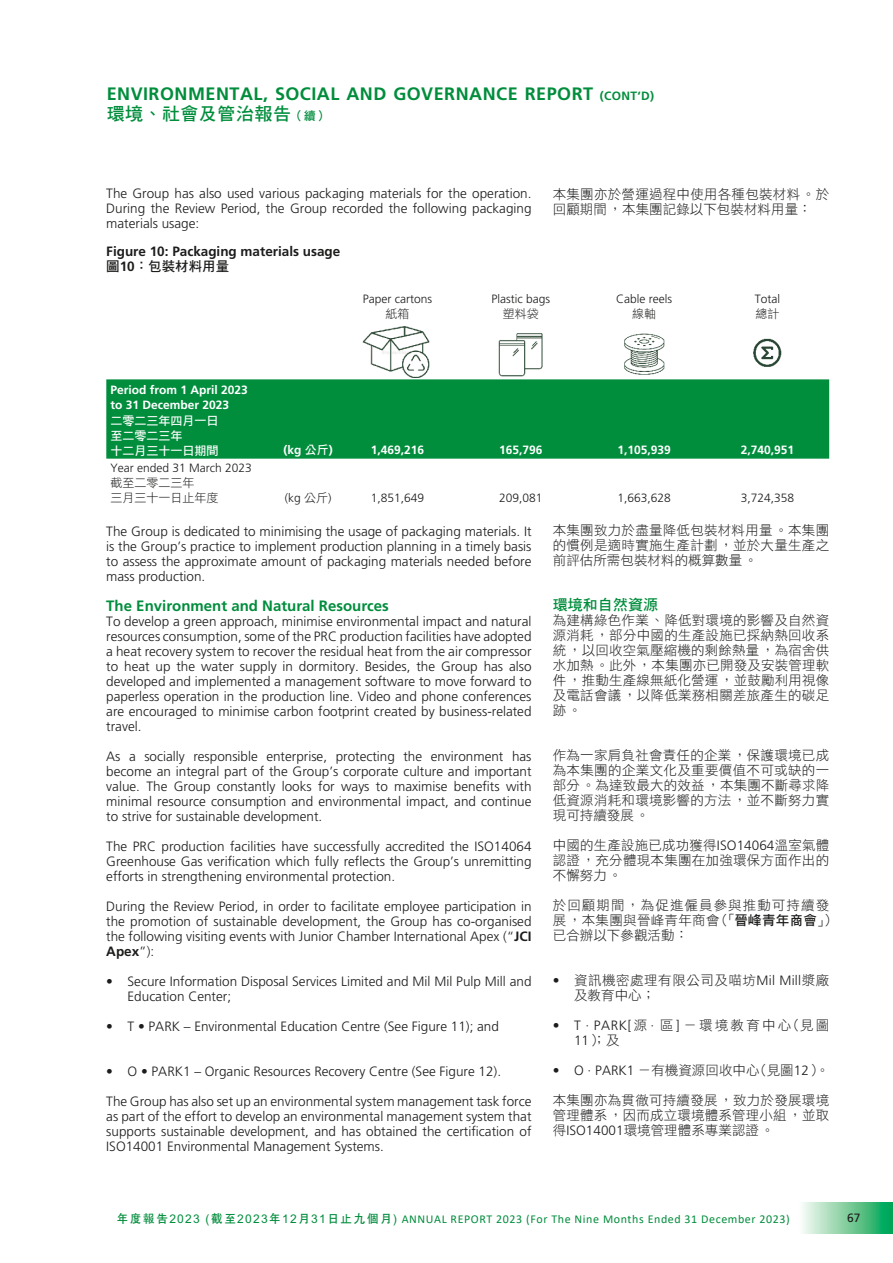
<style>
.page{position:relative;width:893px;height:1263px;background:#fff}
.page>*{position:absolute;margin:0;border:0;box-sizing:border-box;transform-origin:0 0}
.t1{font:700 18px "Frutiger LT Std";letter-spacing:.025em;color:#008d3c}
.t2{font:18px "DF Hei HK W7";letter-spacing:.025em;color:#008d3c}
.t3{font:700 15px "Frutiger LT Std";color:#008d3c}
.t4{font:15px "DF Hei HK W7";letter-spacing:.005em;color:#008d3c}
.t5{font:300 13.5px/15px "Frutiger LT Std";color:#1c1c1b;text-align:justify}
.t6{font:13.5px/15px "DF Hei HK W3";letter-spacing:.02em;color:#1c1c1b;text-align:justify}
.t7{font:700 13.5px "Frutiger LT Std";color:#1c1c1b}
.t8{font:13.5px/15px "DF Hei HK W3";letter-spacing:.04em;color:#1c1c1b}
.t9{font:13.5px/15px "DF Hei HK W3";letter-spacing:.165em;color:#1c1c1b}
.t10{font:13.5px "DF Hei HK W7";color:#1c1c1b}
.t11{font:300 12px "Frutiger LT Std";color:#1c1c1b}
.t12{font:12px "Calibri";letter-spacing:.05em;color:#008d3c}
.t13{font:700 12px/15px "Frutiger LT Std";color:#fff}
.t14{font:12px/15px "DF Hei HK W3";color:#1c1c1b}
.t15{font:12px/15px "DF Hei HK W7";color:#fff}
.t16{font:12px "Frutiger LT Std";color:#1c1c1b}
.s1{font-size:12px}
.s2{font-family:"Frutiger LT Std";font-weight:700}
.s3{font-family:"DF Hei HK W7";font-weight:400}
.s4{font-family:"DF Hei HK W3";font-weight:400}
.s5{font-weight:700}
.s6{font-family:"Frutiger LT Std";font-weight:300}
.s7{font-family:"DF Hei HK W7"}
.s8{font-family:"C Hei 2 HK";font-weight:700}
</style>
<div class="page">
<svg style="left:803px;top:1203px;width:90px;height:30px;background:#78cc9d"></svg>
<div style="left:106px;top:379px;width:723px;height:80px;background:#008d3c"></div>
<img style="left:362px;top:326px;width:68px;height:51px">
<img style="left:498px;top:333px;width:45px;height:44px">
<img style="left:624px;top:333px;width:41px;height:42px">
<img style="left:753px;top:338px;width:29px;height:29px">
<h1 class="t1" style="left:107px;top:83px;width:549px">ENVIRONMENTAL, SOCIAL AND GOVERNANCE REPORT <span class="s1">(CONT‘D)</span></h1>
<h1 class="t2" style="left:107px;top:104px;width:223px">環境、社會及管治報告<span class="s1">（續）</span></h1>
<p class="t6" style="left:553px;top:186px;width:278px">本集團亦於營運過程中使用各種包裝材料。於回顧期間，本集團記錄以下包裝材料用量：</p>
<p class="t5" style="left:106px;top:186px;width:427px">The Group has also used various packaging materials for the operation.<br>During the Review Period, the Group recorded the following packaging materials usage:</p>
<p class="t7" style="left:106px;top:243px;width:236px">Figure 10: Packaging materials usage</p>
<p class="t10" style="left:106px;top:259px;width:125px">圖<span class="s2">10</span>：包裝材料用量</p>
<p class="t11" style="left:363px;top:292px;width:71px">Paper cartons</p>
<p class="t14" style="left:386px;top:306px;width:25px">紙箱</p>
<p class="t11" style="left:492px;top:292px;width:60px">Plastic bags</p>
<p class="t14" style="left:503px;top:306px;width:37px">塑料袋</p>
<p class="t11" style="left:616px;top:292px;width:58px">Cable reels</p>
<p class="t14" style="left:632px;top:306px;width:25px">線軸</p>
<p class="t11" style="left:755px;top:292px;width:27px">Total</p>
<p class="t14" style="left:755px;top:306px;width:25px">總計</p>
<p class="t13" style="left:111px;top:383px;width:139px">Period from 1 April 2023 to 31 December 2023</p>
<p class="t15" style="left:111px;top:413px;width:109px">二零二三年四月一日至二零二三年<br>十二月三十一日期間</p>
<p class="t13" style="left:284px;top:443px;width:51px">(kg <span class="s3">公斤</span>)</p>
<p class="t13" style="left:371px;top:443px;width:55px">1,469,216</p>
<p class="t13" style="left:499px;top:443px;width:45px">165,796</p>
<p class="t13" style="left:617px;top:443px;width:55px">1,105,939</p>
<p class="t13" style="left:741px;top:443px;width:55px">2,740,951</p>
<p class="t11" style="left:111px;top:461px;width:143px">Year ended 31 March 2023</p>
<p class="t14" style="left:111px;top:475px;width:109px">截至二零二三年<br>三月三十一日止年度</p>
<p class="t11" style="left:285px;top:491px;width:48px">(kg <span class="s4">公斤</span>)</p>
<p class="t11" style="left:371px;top:491px;width:55px">1,851,649</p>
<p class="t11" style="left:499px;top:491px;width:45px">209,081</p>
<p class="t11" style="left:618px;top:491px;width:55px">1,663,628</p>
<p class="t11" style="left:741px;top:491px;width:55px">3,724,358</p>
<p class="t5" style="left:106px;top:524px;width:427px">The Group is dedicated to minimising the usage of packaging materials. It is the Group’s practice to implement production planning in a timely basis to assess the approximate amount of packaging materials needed before mass production.</p>
<p class="t3" style="left:106px;top:597px;width:284px">The Environment and Natural Resources</p>
<p class="t5" style="left:106px;top:614px;width:427px">To develop a green approach, minimise environmental impact and natural resources consumption, some of the PRC production facilities have adopted a heat recovery system to recover the residual heat from the air compressor to heat up the water supply in dormitory. Besides, the Group has also developed and implemented a management software to move forward to paperless operation in the production line. Video and phone conferences are encouraged to minimise carbon footprint created by business-related travel.</p>
<p class="t5" style="left:106px;top:749px;width:427px">As a socially responsible enterprise, protecting the environment has become an integral part of the Group’s corporate culture and important value. The Group constantly looks for ways to maximise benefits with minimal resource consumption and environmental impact, and continue to strive for sustainable development.</p>
<p class="t5" style="left:106px;top:839px;width:427px">The PRC production facilities have successfully accredited the ISO14064<br>Greenhouse Gas verification which fully reflects the Group’s unremitting efforts in strengthening environmental protection.</p>
<p class="t5" style="left:106px;top:899px;width:427px">During the Review Period, in order to facilitate employee participation in the promotion of sustainable development, the Group has co-organised the following visiting events with Junior Chamber International Apex (“<span class="s5">JCI Apex</span>”):</p>
<p class="t5" style="left:128px;top:974px;width:405px;text-indent:-21px">• Secure Information Disposal Services Limited and Mil Mil Pulp Mill and<br>Education Center;</p>
<p class="t5" style="left:106px;top:1019px;width:394px">• T • PARK – Environmental Education Centre (See Figure 11); and</p>
<p class="t5" style="left:106px;top:1064px;width:396px">• O • PARK1 – Organic Resources Recovery Centre (See Figure 12).</p>
<p class="t5" style="left:106px;top:1094px;width:427px">The Group has also set up an environmental system management task force as part of the effort to develop an environmental management system that supports sustainable development, and has obtained the certification of ISO14001 Environmental Management Systems.</p>
<p class="t6" style="left:553px;top:522px;width:278px">本集團致力於盡量降低包裝材料用量。本集團的慣例是適時實施生產計劃，並於大量生產之前評估所需包裝材料的概算數量。</p>
<p class="t4" style="left:553px;top:596px;width:107px">環境和自然資源</p>
<p class="t6" style="left:553px;top:612px;width:278px">為建構綠色作業、降低對環境的影響及自然資源消耗，部分中國的生產設施已採納熱回收系統，以回收空氣壓縮機的剩餘熱量，為宿舍供水加熱。此外，本集團亦已開發及安裝管理軟件，推動生產線無紙化營運，並鼓勵利用視像及電話會議，以降低業務相關差旅產生的碳足跡。</p>
<p class="t6" style="left:553px;top:747px;width:278px">作為一家肩負社會責任的企業，保護環境已成為本集團的企業文化及重要價值不可或缺的一部分。為達致最大的效益，本集團不斷尋求降低資源消耗和環境影響的方法，並不斷努力實現可持續發展。</p>
<p class="t6" style="left:553px;top:837px;width:278px">中國的生產設施已成功獲得<span class="s6">ISO14064</span>溫室氣體認證，充分體現本集團在加強環保方面作出的不懈努力。</p>
<p class="t6" style="left:553px;top:897px;width:285px;text-align:left">於回顧期間，為促進僱員參與推動可持續發展，本集團與晉峰青年商會（「<span class="s7">晉峰青年商會</span>」）已合辦以下參觀活動：</p>
<p class="t8" style="left:574px;top:972px;width:257px;text-indent:-21px"><span class="s6">•</span> 資訊機密處理有限公司及喵坊<span class="s6">Mil Mill</span>漿廠及教育中心；</p>
<p class="t9" style="left:574px;top:1017px;width:257px;text-indent:-21px"><span class="s6">• T · PARK[</span>源<span class="s6">·</span> 區<span class="s6">]</span> －環境教育中心（見圖<br><span class="s6">11</span>）；及</p>
<p class="t6" style="left:553px;top:1062px;width:278px"><span class="s6">• O · PARK1</span> －有機資源回收中心（見圖<span class="s6">12</span>）。</p>
<p class="t6" style="left:553px;top:1092px;width:278px">本集團亦為貫徹可持續發展，致力於發展環境管理體系，因而成立環境體系管理小組，並取得<span class="s6">ISO14001</span>環境管理體系專業認證。</p>
<p class="t12" style="left:116px;top:1210px;width:675px"><span class="s8">年度報告2023 (截至2023年12月31日止九個月)</span> ANNUAL REPORT 2023 (For The Nine Months Ended 31 December 2023)</p>
<p class="t16" style="left:847px;top:1211px;width:15px">67</p>
</div>
